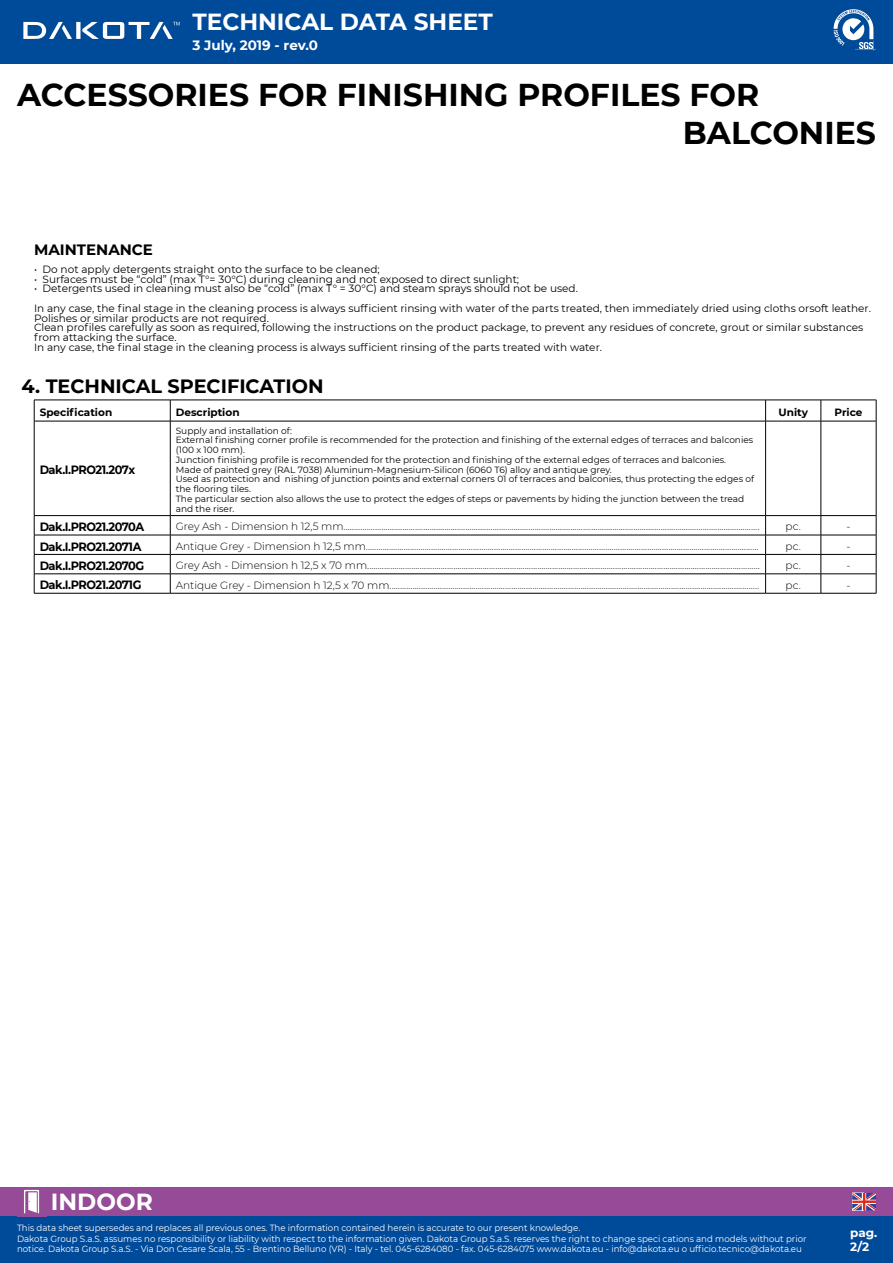
<style>
.page{position:relative;width:893px;height:1263px;background:#fff}
.page>*{position:absolute;margin:0;border:0;box-sizing:border-box;transform-origin:0 0}
.t1{font:700 31.5px/37.8px "Montserrat";color:#000}
.t2{font:700 23.25px "Montserrat";color:#fff}
.t3{font:700 19.2px "Montserrat";color:#000}
.t4{font:700 15px "Montserrat";color:#000}
.t5{font:700 13.5px "Montserrat";color:#fff}
.t6{font:700 12px "Montserrat";letter-spacing:-.04em;color:#000;scale:.95 1}
.t7{font:700 12px/14.4px "Montserrat";color:#fff}
.t8{font:300 10.5px "Montserrat";color:#000}
.t9{font:10.5px/9.8px "Montserrat";color:#000}
.t10{font:700 10.5px "Montserrat";color:#000}
.t11{font:9px/9.8px "Montserrat";color:#000}
.t12{font:9px/10.5px "Montserrat";color:#fff;scale:.96 1}
</style>
<div class="page">
<div style="left:0;top:0;width:893px;height:64px;background:#004a9a"></div>
<svg style="left:834px;top:9px;width:42px;height:42px"></svg>
<div style="left:0;top:1216px;width:893px;height:47px;background:#004a9a"></div>
<div style="left:0;top:1187px;width:893px;height:29px;background:#954b97"></div>
<svg style="left:24px;top:1190px;width:15px;height:23px"></svg>
<div style="left:76px;top:22px;width:5px;height:17px;background:#fff"></div>
<svg style="left:23px;top:22px;width:49px;height:17px"></svg>
<svg style="left:82px;top:22px;width:98px;height:17px"></svg>
<svg style="left:852px;top:1193px;width:24px;height:17px"></svg>
<hr style="left:34px;top:421px;width:1px;height:94px;background:#000">
<hr style="left:170px;top:421px;width:1px;height:94px;background:#000">
<hr style="left:766px;top:421px;width:55px;height:1px;background:#000">
<hr style="left:765px;top:421px;width:1px;height:94px;background:#000">
<hr style="left:821px;top:421px;width:55px;height:1px;background:#000">
<hr style="left:821px;top:421px;width:1px;height:94px;background:#000">
<hr style="left:876px;top:421px;width:1px;height:94px;background:#000">
<hr style="left:766px;top:515px;width:55px;height:1px;background:#000">
<hr style="left:821px;top:515px;width:55px;height:1px;background:#000">
<hr style="left:766px;top:535px;width:55px;height:1px;background:#000">
<hr style="left:821px;top:535px;width:55px;height:1px;background:#000">
<hr style="left:766px;top:554px;width:55px;height:1px;background:#000">
<hr style="left:821px;top:554px;width:55px;height:1px;background:#000">
<svg style="left:34px;top:516px;width:1px;height:77px"></svg>
<svg style="left:170px;top:516px;width:1px;height:77px"></svg>
<hr style="left:766px;top:574px;width:55px;height:1px;background:#000">
<svg style="left:765px;top:516px;width:1px;height:77px"></svg>
<hr style="left:821px;top:574px;width:55px;height:1px;background:#000">
<svg style="left:821px;top:516px;width:1px;height:77px"></svg>
<svg style="left:876px;top:516px;width:1px;height:77px"></svg>
<hr style="left:766px;top:593px;width:55px;height:1px;background:#000">
<hr style="left:821px;top:593px;width:55px;height:1px;background:#000">
<hr style="left:34px;top:400px;width:136px;height:1px;background:#000">
<svg style="left:34px;top:400px;width:1px;height:21px"></svg>
<hr style="left:170px;top:400px;width:596px;height:1px;background:#000">
<svg style="left:170px;top:400px;width:1px;height:21px"></svg>
<hr style="left:766px;top:400px;width:55px;height:1px;background:#000">
<svg style="left:765px;top:400px;width:1px;height:21px"></svg>
<hr style="left:821px;top:400px;width:55px;height:1px;background:#000">
<svg style="left:821px;top:400px;width:1px;height:21px"></svg>
<svg style="left:876px;top:400px;width:1px;height:21px"></svg>
<hr style="left:34px;top:421px;width:136px;height:1px;background:#000">
<hr style="left:170px;top:421px;width:596px;height:1px;background:#000">
<hr style="left:34px;top:515px;width:136px;height:1px;background:#000">
<hr style="left:170px;top:515px;width:596px;height:1px;background:#000">
<hr style="left:34px;top:535px;width:136px;height:1px;background:#000">
<hr style="left:170px;top:535px;width:596px;height:1px;background:#000">
<hr style="left:34px;top:554px;width:136px;height:1px;background:#000">
<hr style="left:170px;top:554px;width:596px;height:1px;background:#000">
<hr style="left:34px;top:574px;width:136px;height:1px;background:#000">
<hr style="left:170px;top:574px;width:596px;height:1px;background:#000">
<hr style="left:34px;top:593px;width:136px;height:1px;background:#000">
<hr style="left:170px;top:593px;width:596px;height:1px;background:#000">
<h2 class="t2" style="left:192px;top:5px;width:302px">TECHNICAL DATA SHEET</h2>
<p class="t5" style="left:192px;top:35px;width:127px">3 July, 2019 - rev.0</p>
<h1 class="t1" style="left:683px;top:75px;width:195px;text-indent:-666px">ACCESSORIES FOR FINISHING PROFILES FOR<br>BALCONIES</h1>
<h3 class="t4" style="left:34px;top:239px;width:120px">MAINTENANCE</h3>
<p class="t9" style="left:34px;top:264px;width:347px">• Do not apply detergents straight onto the surface to be cleaned;</p>
<p class="t9" style="left:34px;top:274px;width:487px">• Surfaces must be “cold” (max T°= 30°C) during cleaning and not exposed to direct sunlight;</p>
<p class="t9" style="left:34px;top:279px;width:838px;line-height:19.5px">• Detergents used in cleaning must also be “cold” (max T° = 30°C) and steam sprays should not be used.<br>In any case, the final stage in the cleaning process is always sufficient rinsing with water of the parts treated, then immediately dried using cloths orsoft leather.</p>
<p class="t9" style="left:34px;top:313px;width:831px">Polishes or similar products are not required.<br>Clean profiles carefully as soon as required, following the instructions on the product package, to prevent any residues of concrete, grout or similar substances from attacking the surface.<br>In any case, the final stage in the cleaning process is always sufficient rinsing of the parts treated with water.</p>
<h3 class="t3" style="left:22px;top:372px;width:303px">4. TECHNICAL SPECIFICATION</h3>
<p class="t10" style="left:40px;top:404px;width:74px">Specification</p>
<p class="t10" style="left:176px;top:404px;width:65px">Description</p>
<p class="t10" style="left:778px;top:404px;width:31px">Unity</p>
<p class="t10" style="left:834px;top:404px;width:29px">Price</p>
<p class="t6" style="left:40px;top:461px;width:102px">Dak.I.PRO21.207x</p>
<p class="t11" style="left:176px;top:425px;width:580px">Supply and installation of:<br>External finishing corner profile is recommended for the protection and finishing of the external edges of terraces and balconies (100 x 100 mm).<br>Junction finishing profile is recommended for the protection and finishing of the external edges of terraces and balconies.<br>Made of painted grey (RAL 7038) Aluminum-Magnesium-Silicon (6060 T6) alloy and antique grey.<br>Used as protection and nishing of junction points and external corners 01 of terraces and balconies, thus protecting the edges of the flooring tiles.<br>The particular section also allows the use to protect the edges of steps or pavements by hiding the junction between the tread and the riser.</p>
<p class="t6" style="left:40px;top:518px;width:112px">Dak.I.PRO21.2070A</p>
<p class="t8" style="left:176px;top:519px;width:585px">Grey Ash - Dimension h 12,5 mm......................................................................................................................................................................................................</p>
<p class="t8" style="left:786px;top:519px;width:17px">pc.</p>
<p class="t8" style="left:846px;top:519px;width:6px">-</p>
<p class="t6" style="left:40px;top:538px;width:109px">Dak.I.PRO21.2071A</p>
<p class="t8" style="left:176px;top:539px;width:584px">Antique Grey - Dimension h 12,5 mm...........................................................................................................................................................................................</p>
<p class="t8" style="left:786px;top:539px;width:17px">pc.</p>
<p class="t8" style="left:846px;top:539px;width:6px">-</p>
<p class="t6" style="left:40px;top:557px;width:112px">Dak.I.PRO21.2070G</p>
<p class="t8" style="left:176px;top:558px;width:586px">Grey Ash - Dimension h 12,5 x 70 mm...........................................................................................................................................................................................</p>
<p class="t8" style="left:786px;top:558px;width:17px">pc.</p>
<p class="t8" style="left:846px;top:558px;width:6px">-</p>
<p class="t6" style="left:40px;top:576px;width:109px">Dak.I.PRO21.2071G</p>
<p class="t8" style="left:176px;top:578px;width:585px">Antique Grey - Dimension h 12,5 x 70 mm................................................................................................................................................................................</p>
<p class="t8" style="left:786px;top:578px;width:17px">pc.</p>
<p class="t8" style="left:846px;top:578px;width:6px">-</p>
<h2 class="t2" style="left:51px;top:1184px;width:103px">INDOOR</h2>
<p class="t12" style="left:17px;top:1222px;width:824px">This data sheet supersedes and replaces all previous ones. The information contained herein is accurate to our present knowledge.<br>Dakota Group S.a.S. assumes no responsibility or liability with respect to the information given. Dakota Group S.a.S. reserves the right to change speci cations and models without prior notice. Dakota Group S.a.S. - Via Don Cesare Scala, 55 - Brentino Belluno (VR) - Italy - tel. 045-6284080 - fax. 045-6284075 www.dakota.eu - info@dakota.eu o ufficio.tecnico@dakota.eu</p>
<p class="t7" style="left:850px;top:1225px;width:29px">pag.<br>2/2</p>
</div>
